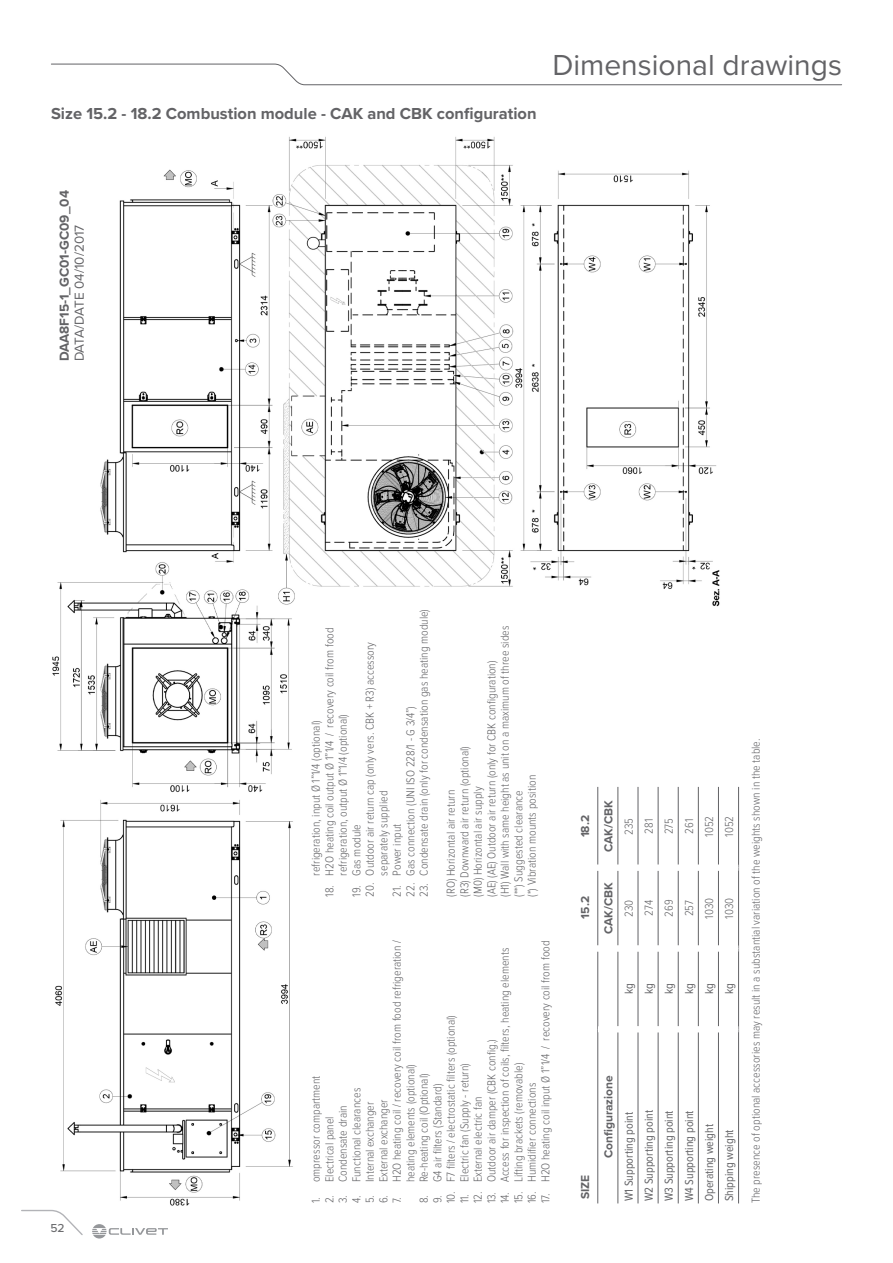
<style>
.page{position:relative;width:893px;height:1263px;background:#fff}
.page>*{position:absolute;margin:0;border:0;box-sizing:border-box;transform-origin:0 0}
.t1{font:30px "Proxima Nova";color:#636366}
.t2{font:700 16.5px "Proxima Nova";color:#636366}
.t3{font:700 13.5px "Proxima Nova";color:#636366}
.t4{font:13.5px "Proxima Nova";color:#636366}
.t5{font:300 12px/13.5px "Proxima Nova Cond";color:#636366}
.t6{font:12px "Proxima Nova Cond";color:#636366}
.t7{font:700 12px "Proxima Nova";color:#636366}
.t8{font:500 12px "Proxima Nova";color:#6c6d70}
</style>
<div class="page">
<svg style="left:51px;top:63px;width:791px;height:22px"></svg>
<svg style="left:21px;top:1209px;width:62px;height:26px"></svg>
<svg style="left:92px;top:1224px;width:76px;height:14px"></svg>
<img style="left:52px;top:136px;width:668px;height:1070px">
<hr style="left:597px;top:1029px;width:1px;height:174px;background:#636366">
<hr style="left:597px;top:951px;width:1px;height:78px;background:#636366">
<hr style="left:597px;top:871px;width:1px;height:74px;background:#636366">
<hr style="left:597px;top:787px;width:1px;height:78px;background:#636366">
<hr style="left:618px;top:951px;width:1px;height:75px;background:#636366">
<hr style="left:618px;top:871px;width:1px;height:74px;background:#636366">
<hr style="left:618px;top:787px;width:1px;height:78px;background:#636366">
<hr style="left:638px;top:951px;width:1px;height:75px;background:#636366">
<hr style="left:638px;top:871px;width:1px;height:74px;background:#636366">
<hr style="left:638px;top:787px;width:1px;height:78px;background:#636366">
<hr style="left:658px;top:951px;width:1px;height:75px;background:#636366">
<hr style="left:658px;top:871px;width:1px;height:74px;background:#636366">
<hr style="left:658px;top:787px;width:1px;height:78px;background:#636366">
<hr style="left:678px;top:951px;width:1px;height:75px;background:#636366">
<hr style="left:678px;top:871px;width:1px;height:74px;background:#636366">
<hr style="left:678px;top:787px;width:1px;height:78px;background:#636366">
<hr style="left:698px;top:951px;width:1px;height:75px;background:#636366">
<hr style="left:698px;top:871px;width:1px;height:74px;background:#636366">
<hr style="left:698px;top:787px;width:1px;height:78px;background:#636366">
<hr style="left:718px;top:951px;width:1px;height:75px;background:#636366">
<hr style="left:718px;top:871px;width:1px;height:74px;background:#636366">
<hr style="left:718px;top:787px;width:1px;height:78px;background:#636366">
<hr style="left:738px;top:948px;width:1px;height:81px;background:#636366">
<hr style="left:738px;top:868px;width:1px;height:80px;background:#636366">
<hr style="left:738px;top:787px;width:1px;height:81px;background:#636366">
<hr style="left:618px;top:1032px;width:1px;height:171px;background:#636366">
<hr style="left:638px;top:1032px;width:1px;height:171px;background:#636366">
<hr style="left:658px;top:1032px;width:1px;height:171px;background:#636366">
<hr style="left:678px;top:1032px;width:1px;height:171px;background:#636366">
<hr style="left:698px;top:1032px;width:1px;height:171px;background:#636366">
<hr style="left:718px;top:1032px;width:1px;height:171px;background:#636366">
<hr style="left:738px;top:1029px;width:1px;height:174px;background:#636366">
<div style="left:568px;top:945px;width:30px;height:6px;background:#fff"></div>
<div style="left:568px;top:865px;width:30px;height:6px;background:#fff"></div>
<div style="left:598px;top:1026px;width:20px;height:6px;background:#fff"></div>
<div style="left:598px;top:945px;width:20px;height:6px;background:#fff"></div>
<div style="left:598px;top:865px;width:20px;height:6px;background:#fff"></div>
<div style="left:618px;top:945px;width:20px;height:6px;background:#fff"></div>
<div style="left:618px;top:865px;width:20px;height:6px;background:#fff"></div>
<div style="left:638px;top:945px;width:20px;height:6px;background:#fff"></div>
<div style="left:638px;top:865px;width:20px;height:6px;background:#fff"></div>
<div style="left:658px;top:945px;width:20px;height:6px;background:#fff"></div>
<div style="left:658px;top:865px;width:20px;height:6px;background:#fff"></div>
<div style="left:678px;top:945px;width:20px;height:6px;background:#fff"></div>
<div style="left:678px;top:865px;width:20px;height:6px;background:#fff"></div>
<div style="left:698px;top:945px;width:20px;height:6px;background:#fff"></div>
<div style="left:698px;top:865px;width:20px;height:6px;background:#fff"></div>
<div style="left:718px;top:945px;width:20px;height:6px;background:#fff"></div>
<div style="left:718px;top:865px;width:20px;height:6px;background:#fff"></div>
<div style="left:618px;top:1026px;width:20px;height:6px;background:#fff"></div>
<div style="left:638px;top:1026px;width:20px;height:6px;background:#fff"></div>
<div style="left:658px;top:1026px;width:20px;height:6px;background:#fff"></div>
<div style="left:678px;top:1026px;width:20px;height:6px;background:#fff"></div>
<div style="left:698px;top:1026px;width:20px;height:6px;background:#fff"></div>
<div style="left:718px;top:1026px;width:20px;height:6px;background:#fff"></div>
<div style="left:310px;top:608px;width:244px;height:595px;background:#fff"></div>
<h2 class="t2" style="left:51px;top:102px;width:487px">Size 15.2 - 18.2 Combustion module - CAK and CBK configuration</h2>
<h1 class="t1" style="left:552px;top:42px;width:291px">Dimensional drawings</h1>
<p class="t3" style="left:54px;top:361px;width:173px;rotate:-90deg">DAA8F15-1_GC01-GC09_04</p>
<p class="t4" style="left:69px;top:361px;width:138px;rotate:-90deg">DATA/DATE 04/10/2017</p>
<p class="t8" style="left:51px;top:1219px;width:16px">52</p>
<p class="t5" style="left:417px;top:897px;width:289px;rotate:-90deg">23. Condensate drain (only for condensation gas heating module)</p>
<p class="t5" style="left:322px;top:875px;width:249px;text-indent:-21px;rotate:-90deg">18. H2O heating coil output Ø 1”1/4 / recovery coil from food refrigeration, output Ø 1”1/4 (optional)</p>
<p class="t5" style="left:363px;top:875px;width:235px;text-indent:-21px;rotate:-90deg">20. Outdoor air return cap (only vers. CBK + R3) accessory separately supplied</p>
<p class="t5" style="left:403px;top:897px;width:192px;rotate:-90deg">22. Gas connection (UNI ISO 228/1 - G 3/4”)</p>
<p class="t5" style="left:309px;top:875px;width:156px;rotate:-90deg">refrigeration, input Ø 1”1/4 (optional)</p>
<p class="t5" style="left:390px;top:897px;width:74px;rotate:-90deg">21. Power input</p>
<p class="t5" style="left:349px;top:897px;width:74px;rotate:-90deg">19. Gas module</p>
<p class="t5" style="left:444px;top:897px;width:273px;rotate:-90deg">(RO) Horizontal air return<br>(R3) Downward air return (optional)<br>(M0) Horizontal air supply<br>(AE) (AE) Outdoor air return (only for CBK configuration)<br>(H1) Wall with same height as unit on a maximum of three sides (**) Suggested clearance<br>(*) Vibration mounts position</p>
<p class="t5" style="left:390px;top:1182px;width:244px;text-indent:-21px;rotate:-90deg">7. H2O heating coil / recovery coil from food refrigeration / heating elements (optional)</p>
<p class="t5" style="left:538px;top:1203px;width:264px;rotate:-90deg">17. H2O heating coil input Ø 1”1/4 / recovery coil from food</p>
<p class="t5" style="left:498px;top:1203px;width:257px;rotate:-90deg">14. Access for inspection of coils, filters, heating elements</p>
<p class="t5" style="left:444px;top:1203px;width:190px;rotate:-90deg">10. F7 filters / electrostatic filters (optional)</p>
<p class="t5" style="left:484px;top:1203px;width:166px;rotate:-90deg">13. Outdoor air damper (CBK config.)</p>
<p class="t5" style="left:511px;top:1203px;width:142px;rotate:-90deg">15. Lifting brackets (removable)</p>
<p class="t5" style="left:457px;top:1203px;width:142px;rotate:-90deg">11. Electric fan (Supply - return)</p>
<p class="t5" style="left:417px;top:1203px;width:132px;rotate:-90deg">8. Re-heating coil (Optional)</p>
<p class="t5" style="left:430px;top:1203px;width:121px;rotate:-90deg">9. G4 air filters (Standard)</p>
<p class="t5" style="left:309px;top:1203px;width:129px;rotate:-90deg">1. ompressor compartment</p>
<p class="t5" style="left:525px;top:1203px;width:122px;rotate:-90deg">16. Humidifier connections</p>
<p class="t5" style="left:349px;top:1203px;width:117px;rotate:-90deg">4. Functional clearances</p>
<p class="t5" style="left:471px;top:1203px;width:108px;rotate:-90deg">12. External electric fan</p>
<p class="t5" style="left:363px;top:1203px;width:103px;rotate:-90deg">5. Internal exchanger</p>
<p class="t5" style="left:376px;top:1203px;width:106px;rotate:-90deg">6. External exchanger</p>
<p class="t5" style="left:322px;top:1203px;width:89px;rotate:-90deg">2. Electrical panel</p>
<p class="t5" style="left:336px;top:1203px;width:100px;rotate:-90deg">3. Condensate drain</p>
<p class="t7" style="left:576px;top:837px;width:24px;rotate:-90deg">18.2</p>
<p class="t7" style="left:576px;top:919px;width:24px;rotate:-90deg">15.2</p>
<p class="t7" style="left:600px;top:852px;width:53px;rotate:-90deg">CAK/CBK</p>
<p class="t5" style="left:621px;top:835px;width:18px;rotate:-90deg">235</p>
<p class="t5" style="left:641px;top:834px;width:16px;rotate:-90deg">281</p>
<p class="t5" style="left:662px;top:834px;width:18px;rotate:-90deg">275</p>
<p class="t5" style="left:682px;top:834px;width:16px;rotate:-90deg">261</p>
<p class="t5" style="left:702px;top:837px;width:22px;rotate:-90deg">1052</p>
<p class="t5" style="left:722px;top:837px;width:22px;rotate:-90deg">1052</p>
<p class="t7" style="left:600px;top:934px;width:53px;rotate:-90deg">CAK/CBK</p>
<p class="t5" style="left:621px;top:917px;width:19px;rotate:-90deg">230</p>
<p class="t5" style="left:641px;top:916px;width:17px;rotate:-90deg">274</p>
<p class="t5" style="left:662px;top:917px;width:19px;rotate:-90deg">269</p>
<p class="t5" style="left:682px;top:916px;width:18px;rotate:-90deg">257</p>
<p class="t5" style="left:702px;top:918px;width:22px;rotate:-90deg">1030</p>
<p class="t5" style="left:722px;top:918px;width:22px;rotate:-90deg">1030</p>
<p class="t6" style="left:620px;top:994px;width:12px;rotate:-90deg">kg</p>
<p class="t6" style="left:640px;top:994px;width:12px;rotate:-90deg">kg</p>
<p class="t6" style="left:660px;top:994px;width:12px;rotate:-90deg">kg</p>
<p class="t6" style="left:680px;top:994px;width:12px;rotate:-90deg">kg</p>
<p class="t6" style="left:700px;top:994px;width:12px;rotate:-90deg">kg</p>
<p class="t6" style="left:720px;top:994px;width:12px;rotate:-90deg">kg</p>
<p class="t7" style="left:576px;top:1199px;width:26px;rotate:-90deg">SIZE</p>
<p class="t7" style="left:600px;top:1158px;width:85px;rotate:-90deg">Configurazione</p>
<p class="t6" style="left:620px;top:1201px;width:91px;rotate:-90deg">W1 Supporting point</p>
<p class="t6" style="left:640px;top:1201px;width:93px;rotate:-90deg">W2 Supporting point</p>
<p class="t6" style="left:660px;top:1201px;width:92px;rotate:-90deg">W3 Supporting point</p>
<p class="t6" style="left:680px;top:1201px;width:92px;rotate:-90deg">W4 Supporting point</p>
<p class="t6" style="left:700px;top:1201px;width:79px;rotate:-90deg">Operating weight</p>
<p class="t6" style="left:720px;top:1201px;width:73px;rotate:-90deg">Shipping weight</p>
<p class="t5" style="left:748px;top:1203px;width:466px;rotate:-90deg">The presence of optional accessories may result in a substantial variation of the weights shown in the table.</p>
</div>
